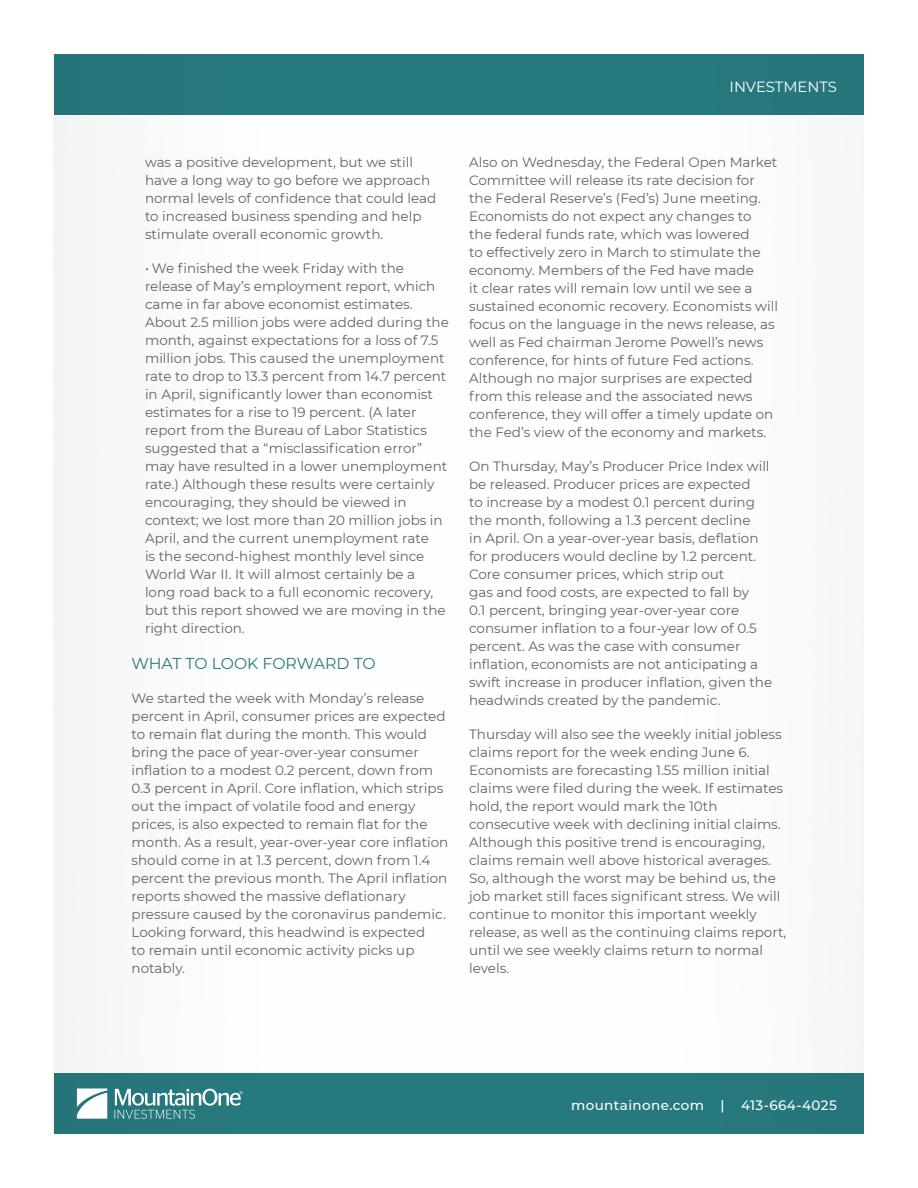
<style>
.page{position:relative;width:918px;height:1188px;background:#fff}
.page>*{position:absolute;margin:0;border:0;box-sizing:border-box;transform-origin:0 0}
.Bullets_2{font:15.75px "Montserrat";letter-spacing:-.005em;color:#277a7f}
.t1{font:14.85px "Montserrat";color:#fff}
.Bullets_2-2{font:13.5px/18px "Montserrat";color:#636366}
.t2{font:500 13.5px "Montserrat";letter-spacing:.03em;color:#fff}
</style>
<div class="page">
<div style="left:54px;top:1073px;width:810px;height:61px;background:#277a7f"></div>
<div style="left:54px;top:54px;width:810px;height:61px;background:#277a7f"></div>
<svg style="left:77px;top:1088px;width:30px;height:31px"></svg>
<svg style="left:115px;top:1089px;width:128px;height:30px"></svg>
<p class="t1" style="left:730px;top:76px;width:109px">INVESTMENTS</p>
<p class="Bullets_2-2" style="left:145px;top:152px;width:293px">was a positive development, but we still have a long way to go before we approach normal levels of confidence that could lead to increased business spending and help stimulate overall economic growth.</p>
<p class="Bullets_2-2" style="left:145px;top:259px;width:305px">• We finished the week Friday with the release of May’s employment report, which came in far above economist estimates.<br>About 2.5 million jobs were added during the month, against expectations for a loss of 7.5 million jobs. This caused the unemployment rate to drop to 13.3 percent from 14.7 percent in April, significantly lower than economist estimates for a rise to 19 percent. (A later report from the Bureau of Labor Statistics suggested that a “misclassification error” may have resulted in a lower unemployment rate.) Although these results were certainly encouraging, they should be viewed in context; we lost more than 20 million jobs in April, and the current unemployment rate<br>is the second-highest monthly level since World War II. It will almost certainly be a long road back to a full economic recovery, but this report showed we are moving in the right direction.</p>
<p class="Bullets_2" style="left:132px;top:652px;width:246px">WHAT TO LOOK FORWARD TO</p>
<p class="Bullets_2-2" style="left:132px;top:688px;width:318px">We started the week with Monday’s release percent in April, consumer prices are expected to remain flat during the month. This would bring the pace of year-over-year consumer inflation to a modest 0.2 percent, down from 0.3 percent in April. Core inflation, which strips out the impact of volatile food and energy prices, is also expected to remain flat for the month. As a result, year-over-year core inflation should come in at 1.3 percent, down from 1.4 percent the previous month. The April inflation reports showed the massive deflationary pressure caused by the coronavirus pandemic.<br>Looking forward, this headwind is expected<br>to remain until economic activity picks up notably.</p>
<p class="Bullets_2-2" style="left:469px;top:152px;width:310px">Also on Wednesday, the Federal Open Market Committee will release its rate decision for the Federal Reserve’s (Fed’s) June meeting.<br>Economists do not expect any changes to<br>the federal funds rate, which was lowered<br>to effectively zero in March to stimulate the economy. Members of the Fed have made<br>it clear rates will remain low until we see a sustained economic recovery. Economists will focus on the language in the news release, as well as Fed chairman Jerome Powell’s news conference, for hints of future Fed actions.<br>Although no major surprises are expected from this release and the associated news conference, they will offer a timely update on the Fed’s view of the economy and markets.</p>
<p class="Bullets_2-2" style="left:469px;top:457px;width:305px">On Thursday, May’s Producer Price Index will be released. Producer prices are expected<br>to increase by a modest 0.1 percent during the month, following a 1.3 percent decline<br>in April. On a year-over-year basis, deflation for producers would decline by 1.2 percent.<br>Core consumer prices, which strip out<br>gas and food costs, are expected to fall by<br>0.1 percent, bringing year-over-year core consumer inflation to a four-year low of 0.5 percent. As was the case with consumer inflation, economists are not anticipating a swift increase in producer inflation, given the headwinds created by the pandemic.</p>
<p class="Bullets_2-2" style="left:469px;top:725px;width:319px">Thursday will also see the weekly initial jobless claims report for the week ending June 6.<br>Economists are forecasting 1.55 million initial claims were filed during the week. If estimates hold, the report would mark the 10th consecutive week with declining initial claims.<br>Although this positive trend is encouraging, claims remain well above historical averages.<br>So, although the worst may be behind us, the job market still faces significant stress. We will continue to monitor this important weekly release, as well as the continuing claims report, until we see weekly claims return to normal levels.</p>
<p class="t2" style="left:571px;top:1096px;width:267px">mountainone.com | 413-664-4025</p>
</div>
